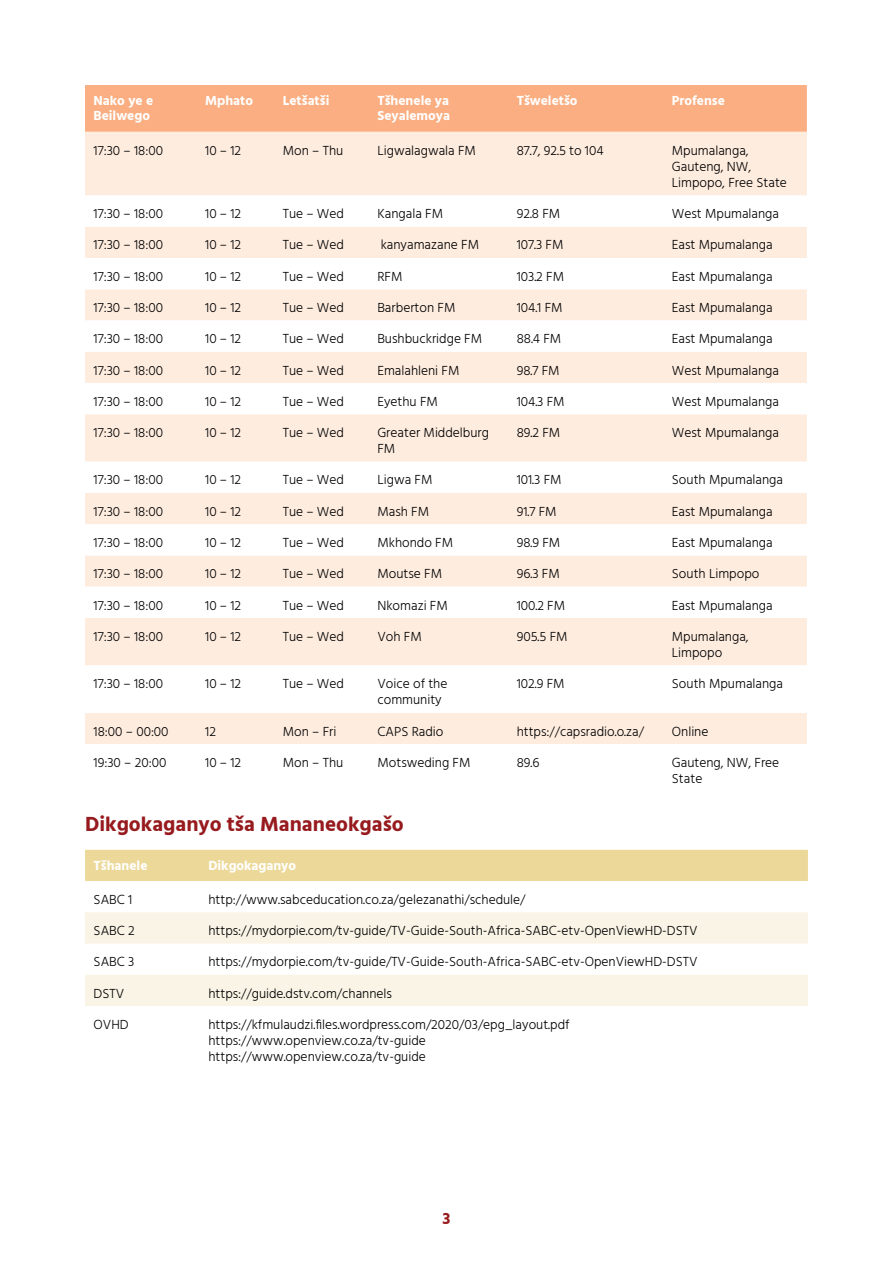
<style>
.page{position:relative;width:893px;height:1263px;background:#fff}
.page>*{position:absolute;margin:0;border:0;box-sizing:border-box;transform-origin:0 0}
.t1{font:700 21px "Hind";color:#971b1e}
.t2{font:700 16.5px "Hind";color:#971b1e}
.t3{font:300 13.5px/16.2px "Hind";color:#000}
.t4{font:700 13.5px/15.5px "Hind";color:#fff}
</style>
<div class="page">
<div style="left:85px;top:85px;width:722px;height:47px;background:#faae81"></div>
<div style="left:85px;top:132px;width:722px;height:63px;background:#feecdf"></div>
<svg style="left:85px;top:227px;width:722px;height:517px;fill:#feecdf"></svg>
<div style="left:85px;top:850px;width:723px;height:31px;background:#ecd99a"></div>
<svg style="left:85px;top:912px;width:723px;height:94px;fill:#f9f4e6"></svg>
<p class="t4" style="left:94px;top:92px;width:61px">Nako ye e<br>Beilwego</p>
<p class="t4" style="left:205px;top:92px;width:49px">Mphato</p>
<p class="t4" style="left:283px;top:92px;width:48px">Letšatši</p>
<p class="t4" style="left:377px;top:92px;width:74px">Tšhenele ya<br>Seyalemoya</p>
<p class="t4" style="left:517px;top:92px;width:62px">Tšweletšo</p>
<p class="t4" style="left:672px;top:92px;width:55px">Profense</p>
<p class="t3" style="left:94px;top:143px;width:71px">17:30 – 18:00</p>
<p class="t3" style="left:205px;top:143px;width:38px">10 – 12</p>
<p class="t3" style="left:283px;top:143px;width:62px">Mon – Thu</p>
<p class="t3" style="left:377px;top:143px;width:100px">Ligwalagwala FM</p>
<p class="t3" style="left:517px;top:143px;width:89px">87.7, 92.5 to 104</p>
<p class="t3" style="left:672px;top:143px;width:117px">Mpumalanga,<br>Gauteng, NW,<br>Limpopo, Free State</p>
<p class="t3" style="left:94px;top:206px;width:71px">17:30 – 18:00</p>
<p class="t3" style="left:205px;top:206px;width:38px">10 – 12</p>
<p class="t3" style="left:283px;top:206px;width:63px">Tue – Wed</p>
<p class="t3" style="left:377px;top:206px;width:67px">Kangala FM</p>
<p class="t3" style="left:517px;top:206px;width:45px">92.8 FM</p>
<p class="t3" style="left:672px;top:206px;width:109px">West Mpumalanga</p>
<p class="t3" style="left:94px;top:238px;width:71px">17:30 – 18:00</p>
<p class="t3" style="left:205px;top:238px;width:38px">10 – 12</p>
<p class="t3" style="left:283px;top:238px;width:63px">Tue – Wed</p>
<p class="t3" style="left:381px;top:238px;width:100px">kanyamazane FM</p>
<p class="t3" style="left:517px;top:238px;width:48px">107.3 FM</p>
<p class="t3" style="left:672px;top:238px;width:102px">East Mpumalanga</p>
<p class="t3" style="left:94px;top:269px;width:71px">17:30 – 18:00</p>
<p class="t3" style="left:205px;top:269px;width:38px">10 – 12</p>
<p class="t3" style="left:283px;top:269px;width:63px">Tue – Wed</p>
<p class="t3" style="left:377px;top:269px;width:27px">RFM</p>
<p class="t3" style="left:517px;top:269px;width:49px">103.2 FM</p>
<p class="t3" style="left:672px;top:269px;width:102px">East Mpumalanga</p>
<p class="t3" style="left:94px;top:300px;width:71px">17:30 – 18:00</p>
<p class="t3" style="left:205px;top:300px;width:38px">10 – 12</p>
<p class="t3" style="left:283px;top:300px;width:63px">Tue – Wed</p>
<p class="t3" style="left:377px;top:300px;width:80px">Barberton FM</p>
<p class="t3" style="left:517px;top:300px;width:48px">104.1 FM</p>
<p class="t3" style="left:672px;top:300px;width:102px">East Mpumalanga</p>
<p class="t3" style="left:94px;top:331px;width:71px">17:30 – 18:00</p>
<p class="t3" style="left:205px;top:331px;width:38px">10 – 12</p>
<p class="t3" style="left:283px;top:331px;width:63px">Tue – Wed</p>
<p class="t3" style="left:377px;top:331px;width:106px">Bushbuckridge FM</p>
<p class="t3" style="left:517px;top:331px;width:46px">88.4 FM</p>
<p class="t3" style="left:672px;top:331px;width:102px">East Mpumalanga</p>
<p class="t3" style="left:94px;top:363px;width:71px">17:30 – 18:00</p>
<p class="t3" style="left:205px;top:363px;width:38px">10 – 12</p>
<p class="t3" style="left:283px;top:363px;width:63px">Tue – Wed</p>
<p class="t3" style="left:377px;top:363px;width:84px">Emalahleni FM</p>
<p class="t3" style="left:517px;top:363px;width:45px">98.7 FM</p>
<p class="t3" style="left:672px;top:363px;width:109px">West Mpumalanga</p>
<p class="t3" style="left:94px;top:394px;width:71px">17:30 – 18:00</p>
<p class="t3" style="left:205px;top:394px;width:38px">10 – 12</p>
<p class="t3" style="left:283px;top:394px;width:63px">Tue – Wed</p>
<p class="t3" style="left:377px;top:394px;width:62px">Eyethu FM</p>
<p class="t3" style="left:517px;top:394px;width:50px">104.3 FM</p>
<p class="t3" style="left:672px;top:394px;width:109px">West Mpumalanga</p>
<p class="t3" style="left:94px;top:425px;width:71px">17:30 – 18:00</p>
<p class="t3" style="left:205px;top:425px;width:38px">10 – 12</p>
<p class="t3" style="left:283px;top:425px;width:63px">Tue – Wed</p>
<p class="t3" style="left:377px;top:425px;width:113px">Greater Middelburg<br>FM</p>
<p class="t3" style="left:517px;top:425px;width:45px">89.2 FM</p>
<p class="t3" style="left:672px;top:425px;width:109px">West Mpumalanga</p>
<p class="t3" style="left:94px;top:473px;width:71px">17:30 – 18:00</p>
<p class="t3" style="left:205px;top:473px;width:38px">10 – 12</p>
<p class="t3" style="left:283px;top:473px;width:63px">Tue – Wed</p>
<p class="t3" style="left:377px;top:473px;width:57px">Ligwa FM</p>
<p class="t3" style="left:517px;top:473px;width:47px">101.3 FM</p>
<p class="t3" style="left:672px;top:473px;width:113px">South Mpumalanga</p>
<p class="t3" style="left:94px;top:504px;width:71px">17:30 – 18:00</p>
<p class="t3" style="left:205px;top:504px;width:38px">10 – 12</p>
<p class="t3" style="left:283px;top:504px;width:63px">Tue – Wed</p>
<p class="t3" style="left:377px;top:504px;width:53px">Mash FM</p>
<p class="t3" style="left:517px;top:504px;width:42px">91.7 FM</p>
<p class="t3" style="left:672px;top:504px;width:102px">East Mpumalanga</p>
<p class="t3" style="left:94px;top:535px;width:71px">17:30 – 18:00</p>
<p class="t3" style="left:205px;top:535px;width:38px">10 – 12</p>
<p class="t3" style="left:283px;top:535px;width:63px">Tue – Wed</p>
<p class="t3" style="left:377px;top:535px;width:77px">Mkhondo FM</p>
<p class="t3" style="left:517px;top:535px;width:45px">98.9 FM</p>
<p class="t3" style="left:672px;top:535px;width:102px">East Mpumalanga</p>
<p class="t3" style="left:94px;top:566px;width:71px">17:30 – 18:00</p>
<p class="t3" style="left:205px;top:566px;width:38px">10 – 12</p>
<p class="t3" style="left:283px;top:566px;width:63px">Tue – Wed</p>
<p class="t3" style="left:377px;top:566px;width:66px">Moutse FM</p>
<p class="t3" style="left:517px;top:566px;width:45px">96.3 FM</p>
<p class="t3" style="left:672px;top:566px;width:89px">South Limpopo</p>
<p class="t3" style="left:94px;top:598px;width:71px">17:30 – 18:00</p>
<p class="t3" style="left:205px;top:598px;width:38px">10 – 12</p>
<p class="t3" style="left:283px;top:598px;width:63px">Tue – Wed</p>
<p class="t3" style="left:377px;top:598px;width:72px">Nkomazi FM</p>
<p class="t3" style="left:517px;top:598px;width:50px">100.2 FM</p>
<p class="t3" style="left:672px;top:598px;width:102px">East Mpumalanga</p>
<p class="t3" style="left:94px;top:629px;width:71px">17:30 – 18:00</p>
<p class="t3" style="left:205px;top:629px;width:38px">10 – 12</p>
<p class="t3" style="left:283px;top:629px;width:63px">Tue – Wed</p>
<p class="t3" style="left:377px;top:629px;width:46px">Voh FM</p>
<p class="t3" style="left:517px;top:629px;width:53px">905.5 FM</p>
<p class="t3" style="left:672px;top:629px;width:78px">Mpumalanga,<br>Limpopo</p>
<p class="t3" style="left:94px;top:676px;width:71px">17:30 – 18:00</p>
<p class="t3" style="left:205px;top:676px;width:38px">10 – 12</p>
<p class="t3" style="left:283px;top:676px;width:63px">Tue – Wed</p>
<p class="t3" style="left:377px;top:676px;width:72px">Voice of the community</p>
<p class="t3" style="left:517px;top:676px;width:49px">102.9 FM</p>
<p class="t3" style="left:672px;top:676px;width:113px">South Mpumalanga</p>
<p class="t3" style="left:94px;top:724px;width:77px">18:00 – 00:00</p>
<p class="t3" style="left:205px;top:724px;width:12px">12</p>
<p class="t3" style="left:283px;top:724px;width:55px">Mon – Fri</p>
<p class="t3" style="left:377px;top:724px;width:68px">CAPS Radio</p>
<p class="t3" style="left:517px;top:724px;width:129px">https://capsradio.o.za/</p>
<p class="t3" style="left:672px;top:724px;width:38px">Online</p>
<p class="t3" style="left:94px;top:755px;width:74px">19:30 – 20:00</p>
<p class="t3" style="left:205px;top:755px;width:38px">10 – 12</p>
<p class="t3" style="left:283px;top:755px;width:62px">Mon – Thu</p>
<p class="t3" style="left:377px;top:755px;width:95px">Motsweding FM</p>
<p class="t3" style="left:517px;top:755px;width:24px">89.6</p>
<p class="t3" style="left:672px;top:755px;width:109px">Gauteng, NW, Free<br>State</p>
<h1 class="t1" style="left:85px;top:811px;width:320px">Dikgokaganyo tša Mananeokgašo</h1>
<p class="t4" style="left:94px;top:857px;width:55px">Tšhanele</p>
<p class="t4" style="left:208px;top:857px;width:89px">Dikgokaganyo</p>
<p class="t3" style="left:94px;top:892px;width:40px">SABC 1</p>
<p class="t3" style="left:208px;top:892px;width:319px">http://www.sabceducation.co.za/gelezanathi/schedule/</p>
<p class="t3" style="left:94px;top:923px;width:43px">SABC 2</p>
<p class="t3" style="left:208px;top:923px;width:491px">https://mydorpie.com/tv-guide/TV-Guide-South-Africa-SABC-etv-OpenViewHD-DSTV</p>
<p class="t3" style="left:94px;top:954px;width:42px">SABC 3</p>
<p class="t3" style="left:208px;top:954px;width:491px">https://mydorpie.com/tv-guide/TV-Guide-South-Africa-SABC-etv-OpenViewHD-DSTV</p>
<p class="t3" style="left:94px;top:986px;width:32px">DSTV</p>
<p class="t3" style="left:208px;top:986px;width:185px">https://guide.dstv.com/channels</p>
<p class="t3" style="left:94px;top:1017px;width:37px">OVHD</p>
<p class="t3" style="left:208px;top:1017px;width:363px">https://kfmulaudzi.files.wordpress.com/2020/03/epg_layout.pdf https://www.openview.co.za/tv-guide https://www.openview.co.za/tv-guide</p>
<p class="t2" style="left:442px;top:1209px;width:9px">3</p>
</div>
